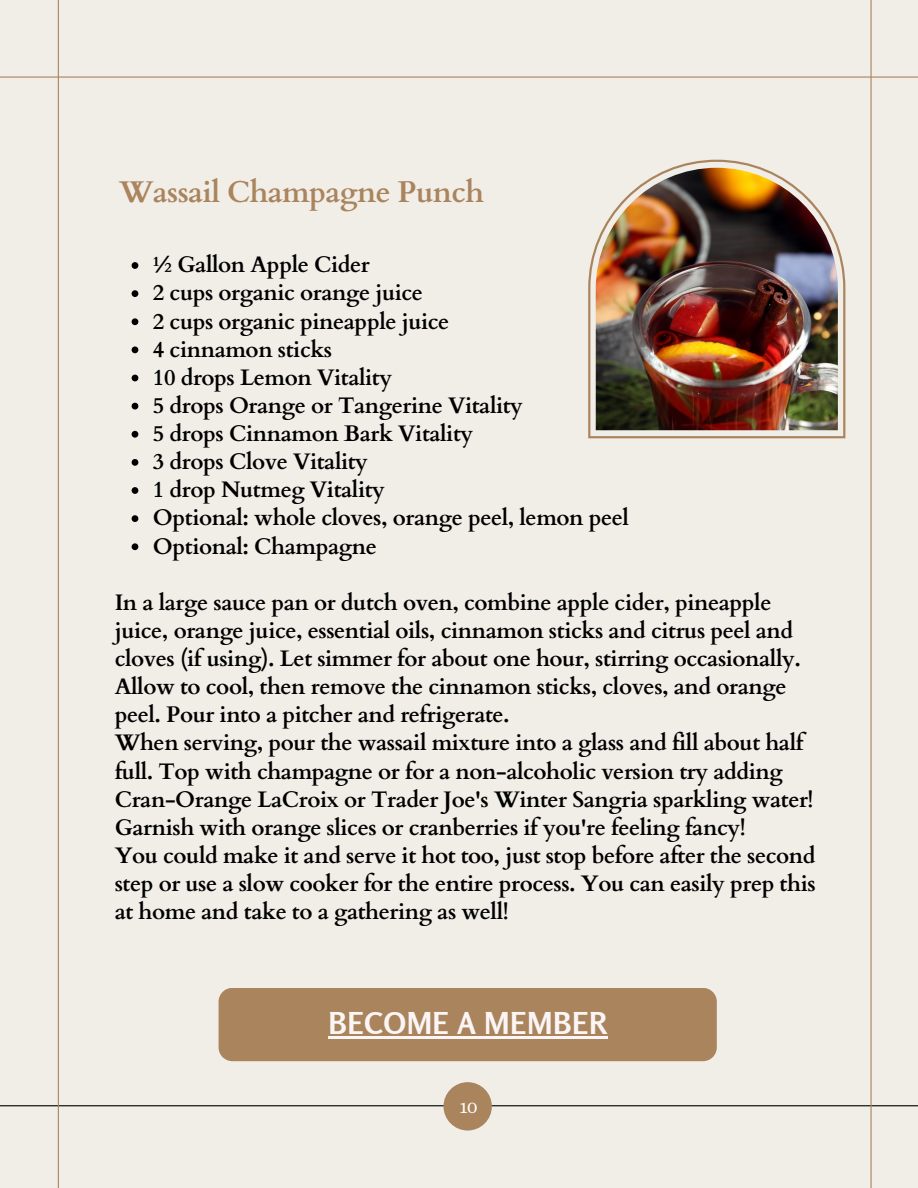
<style>
.page{position:relative;width:918px;height:1188px;background:#f1eee8}
.page>*{position:absolute;margin:0;border:0;box-sizing:border-box;transform-origin:0 0}
.t1{font:700 30px "Cardo";letter-spacing:-.02em;color:#aa845d}
.t2{font:700 30px "Rosario";letter-spacing:.02em;color:#fbf5f5}
.t3{font:700 22.5px/28.2px "Cardo";letter-spacing:-.02em;color:#000}
.t4{font:18.9px "Alice";color:#fff}
</style>
<div class="page">
<div style="left:219px;top:988px;width:498px;height:73px;background:#aa845d;border-radius:14px"></div>
<svg style="left:588px;top:160px;width:257px;height:278px"></svg>
<img style="left:596px;top:168px;width:242px;height:262px">
<hr style="left:0;top:76px;width:918px;height:2px;background:#aa845d">
<hr style="left:0;top:1105px;width:918px;height:1px;background:#000">
<hr style="left:58px;top:0;width:1px;height:1188px;background:#aa845d">
<hr style="left:870px;top:0;width:2px;height:1188px;background:#aa845d">
<div style="left:444px;top:1082px;width:48px;height:49px;background:#aa845d;border-radius:50%"></div>
<hr style="left:328px;top:1036px;width:280px;height:3px;background:#fbf5f5">
<svg style="left:132px;top:262px;width:6px;height:7px"></svg>
<svg style="left:132px;top:290px;width:6px;height:7px"></svg>
<svg style="left:132px;top:318px;width:6px;height:7px"></svg>
<svg style="left:132px;top:346px;width:6px;height:7px"></svg>
<svg style="left:132px;top:375px;width:6px;height:6px"></svg>
<svg style="left:132px;top:403px;width:6px;height:7px"></svg>
<svg style="left:132px;top:431px;width:6px;height:7px"></svg>
<svg style="left:132px;top:459px;width:6px;height:7px"></svg>
<svg style="left:132px;top:487px;width:6px;height:7px"></svg>
<svg style="left:132px;top:515px;width:6px;height:7px"></svg>
<svg style="left:132px;top:543px;width:6px;height:7px"></svg>
<p class="t1" style="left:119px;top:173px;width:367px">Wassail Champagne Punch</p>
<p class="t3" style="left:153px;top:251px;width:218px">½ Gallon Apple Cider</p>
<p class="t3" style="left:153px;top:279px;width:272px">2 cups organic orange juice</p>
<p class="t3" style="left:153px;top:307px;width:298px">2 cups organic pineapple juice</p>
<p class="t3" style="left:153px;top:335px;width:181px">4 cinnamon sticks</p>
<p class="t3" style="left:153px;top:364px;width:241px">10 drops Lemon Vitality</p>
<p class="t3" style="left:153px;top:392px;width:372px">5 drops Orange or Tangerine Vitality</p>
<p class="t3" style="left:153px;top:420px;width:322px">5 drops Cinnamon Bark Vitality</p>
<p class="t3" style="left:153px;top:448px;width:217px">3 drops Clove Vitality</p>
<p class="t3" style="left:153px;top:476px;width:234px">1 drop Nutmeg Vitality</p>
<p class="t3" style="left:153px;top:504px;width:478px">Optional: whole cloves, orange peel, lemon peel</p>
<p class="t3" style="left:153px;top:532px;width:225px">Optional: Champagne</p>
<p class="t3" style="left:115px;top:589px;width:688px">In a large sauce pan or dutch oven, combine apple cider, pineapple juice, orange juice, essential oils, cinnamon sticks and citrus peel and cloves (if using). Let simmer for about one hour, stirring occasionally.</p>
<p class="t3" style="left:115px;top:673px;width:673px">Allow to cool, then remove the cinnamon sticks, cloves, and orange peel. Pour into a pitcher and refrigerate.</p>
<p class="t3" style="left:115px;top:729px;width:700px">When serving, pour the wassail mixture into a glass and fill about half full. Top with champagne or for a non-alcoholic version try adding Cran-Orange LaCroix or Trader Joe's Winter Sangria sparkling water!<br>Garnish with orange slices or cranberries if you're feeling fancy!</p>
<p class="t3" style="left:115px;top:842px;width:702px;text-align:justify">You could make it and serve it hot too, just stop before after the second step or use a slow cooker for the entire process. You can easily prep this at home and take to a gathering as well!</p>
<p class="t2" style="left:328px;top:1005px;width:280px">BECOME A MEMBER</p>
<p class="t4" style="left:459px;top:1095px;width:20px">10</p>
</div>
